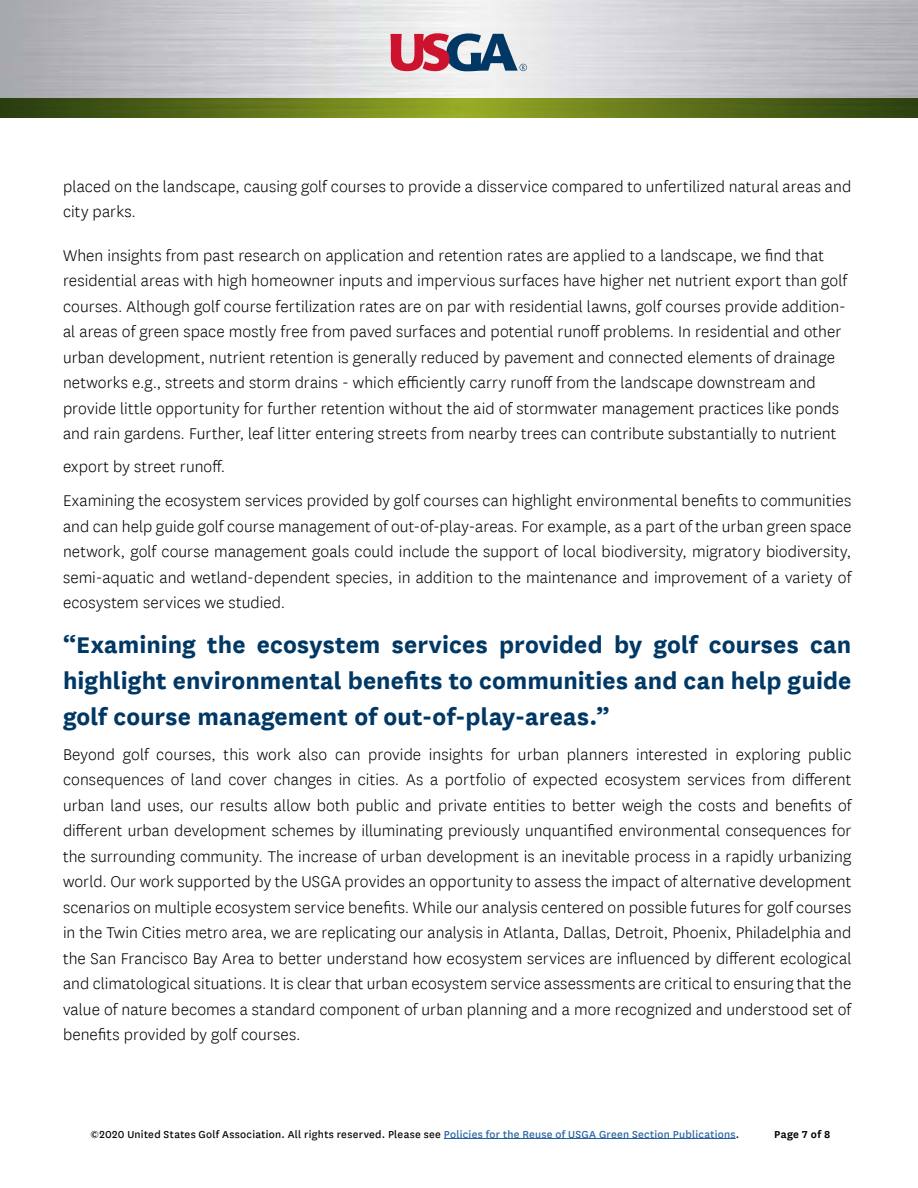
<style>
.page{position:relative;width:918px;height:1188px;background:#fff}
.page>*{position:absolute;margin:0;border:0;box-sizing:border-box;transform-origin:0 0}
.t1{font:700 27px/36px "National";letter-spacing:.005em;color:#003865;text-align:justify}
.t2{font:300 18px/25.5px "National";letter-spacing:.005em;color:#000}
.t3{font:12px "National";letter-spacing:.025em;color:#000}
.t4{font:600 12px "National";letter-spacing:.035em;color:#000}
.s1{color:#215e9e}
</style>
<div class="page">
<svg style="left:0;top:98px;width:918px;height:20px;background:#5e711a"></svg>
<svg style="left:391px;top:33px;width:136px;height:38px"></svg>
<hr style="left:444px;top:1138px;width:292px;height:1px;background:#215e9e">
<p class="t2" style="left:63px;top:173px;width:790px">placed on the landscape, causing golf courses to provide a disservice compared to unfertilized natural areas and city parks.</p>
<p class="t2" style="left:63px;top:242px;width:786px">When insights from past research on application and retention rates are applied to a landscape, we find that residential areas with high homeowner inputs and impervious surfaces have higher net nutrient export than golf courses. Although golf course fertilization rates are on par with residential lawns, golf courses provide addition&shy;al areas of green space mostly free from paved surfaces and potential runoff problems. In residential and other urban development, nutrient retention is generally reduced by pavement and connected elements of drainage networks e.g., streets and storm drains - which efficiently carry runoff from the landscape downstream and provide little opportunity for further retention without the aid of stormwater management practices like ponds and rain gardens. Further, leaf litter entering streets from nearby trees can contribute substantially to nutrient</p>
<p class="t2" style="left:63px;top:448px;width:790px;line-height:34.5px">export by street runoff.<br>Examining the ecosystem services provided by golf courses can highlight environmental benefits to communities</p>
<p class="t2" style="left:63px;top:513px;width:790px;text-align:justify">and can help guide golf course management of out-of-play-areas. For example, as a part of the urban green space network, golf course management goals could include the support of local biodiversity, migratory biodiversity, semi-aquatic and wetland-dependent species, in addition to the maintenance and improvement of a variety of ecosystem services we studied.</p>
<h1 class="t1" style="left:63px;top:625px;width:790px">“Examining the ecosystem services provided by golf courses can highlight environmental benefits to communities and can help guide golf course management of out-of-play-areas.”</h1>
<p class="t2" style="left:63px;top:741px;width:790px;text-align:justify">Beyond golf courses, this work also can provide insights for urban planners interested in exploring public consequences of land cover changes in cities. As a portfolio of expected ecosystem services from different urban land uses, our results allow both public and private entities to better weigh the costs and benefits of different urban development schemes by illuminating previously unquantified environmental consequences for the surrounding community. The increase of urban development is an inevitable process in a rapidly urbanizing world. Our work supported by the USGA provides an opportunity to assess the impact of alternative development scenarios on multiple ecosystem service benefits. While our analysis centered on possible futures for golf courses in the Twin Cities metro area, we are replicating our analysis in Atlanta, Dallas, Detroit, Phoenix, Philadelphia and the San Francisco Bay Area to better understand how ecosystem services are influenced by different ecological and climatological situations. It is clear that urban ecosystem service assessments are critical to ensuring that the value of nature becomes a standard component of urban planning and a more recognized and understood set of benefits provided by golf courses.</p>
<p class="t3" style="left:91px;top:1127px;width:650px">©2020 United States Golf Association. All rights reserved. Please see <span class="s1">Policies for the Reuse of USGA Green Section Publications</span>.</p>
<p class="t4" style="left:774px;top:1126px;width:58px">Page 7 of 8</p>
</div>
